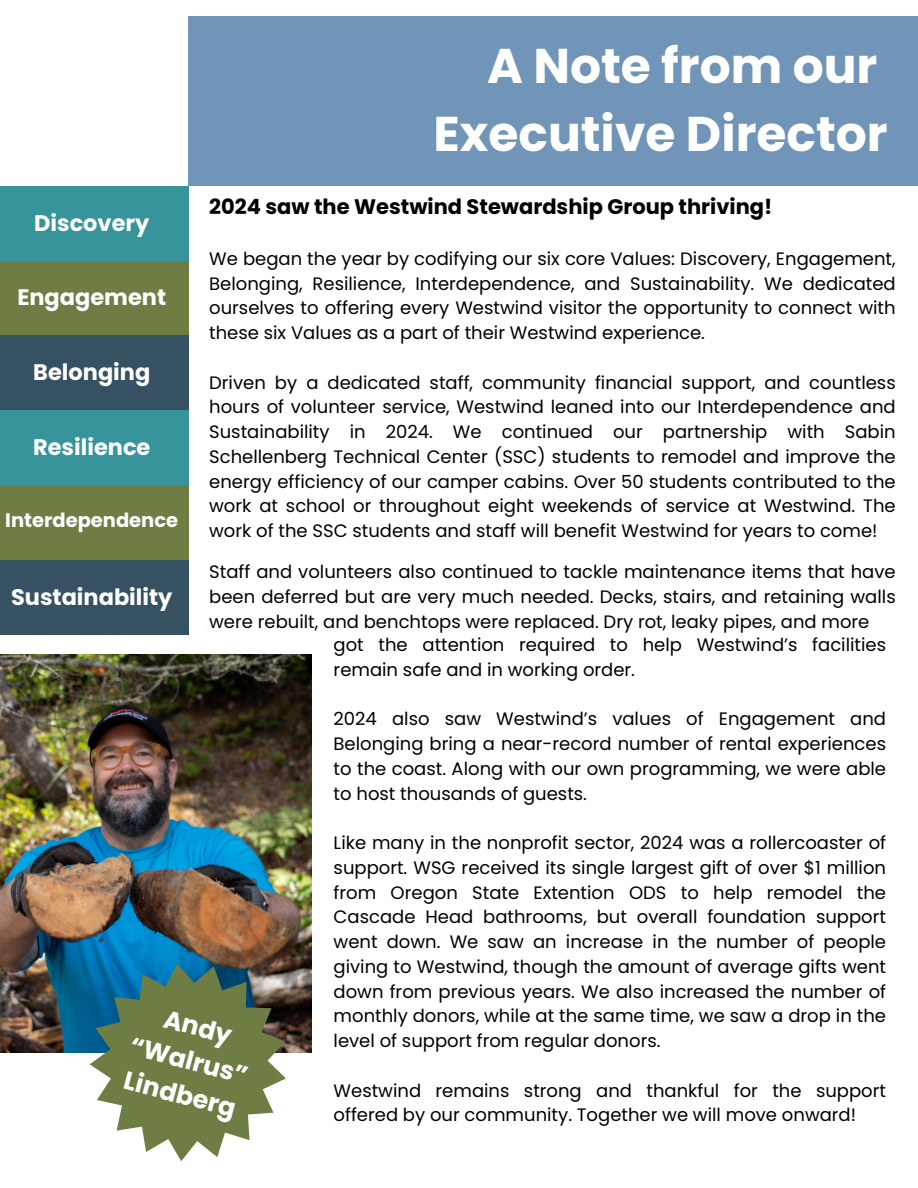
<style>
.page{position:relative;width:918px;height:1188px;background:#fff}
.page>*{position:absolute;margin:0;border:0;box-sizing:border-box;transform-origin:0 0}
.t1{font:700 48.75px/67.5px "Poppins";color:#fff;text-align:right}
.t2{font:700 25.35px/35px "Poppins";color:#fff;text-align:center}
.t3{font:700 22.5px "Poppins";color:#fff}
.t4{font:700 21px "Poppins";color:#000}
.t5{font:700 19.5px "Poppins";color:#fff}
.t6{font:18px/24.8px "Poppins";color:#000;text-align:justify}
</style>
<div class="page">
<img style="left:0;top:654px;width:312px;height:398px">
<svg style="left:90px;top:964px;width:196px;height:197px"></svg>
<div style="left:189px;top:17px;width:729px;height:169px;background:#7095b8"></div>
<div style="left:0;top:485px;width:189px;height:75px;background:#6d7d44"></div>
<div style="left:0;top:186px;width:189px;height:75px;background:#36949a"></div>
<div style="left:0;top:261px;width:189px;height:75px;background:#6d7d44"></div>
<div style="left:0;top:336px;width:189px;height:74px;background:#365161"></div>
<div style="left:0;top:410px;width:189px;height:75px;background:#36949a"></div>
<div style="left:0;top:560px;width:189px;height:75px;background:#365161"></div>
<h3 class="t1" style="left:433px;top:32px;width:456px">A Note from our<br>Executive Director</h3>
<p class="t4" style="left:209px;top:192px;width:565px">2024 saw the Westwind Stewardship Group thriving!</p>
<p class="t6" style="left:209px;top:246px;width:688px">We began the year by codifying our six core Values: Discovery, Engagement, Belonging, Resilience, Interdependence, and Sustainability. We dedicated ourselves to offering every Westwind visitor the opportunity to connect with these six Values as a part of their Westwind experience.</p>
<p class="t6" style="left:209px;top:370px;width:688px">Driven by a dedicated staff, community financial support, and countless hours of volunteer service, Westwind leaned into our Interdependence and Sustainability in 2024. We continued our partnership with Sabin Schellenberg Technical Center (SSC) students to remodel and improve the energy efficiency of our camper cabins. Over 50 students contributed to the work at school or throughout eight weekends of service at Westwind. The work of the SSC students and staff will benefit Westwind for years to come!</p>
<p class="t6" style="left:209px;top:560px;width:688px">Staff and volunteers also continued to tackle maintenance items that have been deferred but are very much needed. Decks, stairs, and retaining walls were rebuilt, and benchtops were replaced. Dry rot, leaky pipes, and more</p>
<p class="t6" style="left:334px;top:633px;width:554px">got the attention required to help Westwind’s facilities remain safe and in working order.</p>
<p class="t6" style="left:334px;top:707px;width:554px">2024 also saw Westwind’s values of Engagement and Belonging bring a near-record number of rental experiences to the coast. Along with our own programming, we were able to host thousands of guests.</p>
<p class="t6" style="left:334px;top:831px;width:554px">Like many in the nonprofit sector, 2024 was a rollercoaster of support. WSG received its single largest gift of over $1 million from Oregon State Extention ODS to help remodel the Cascade Head bathrooms, but overall foundation support went down. We saw an increase in the number of people giving to Westwind, though the amount of average gifts went down from previous years. We also increased the number of monthly donors, while at the same time, we saw a drop in the level of support from regular donors.</p>
<p class="t6" style="left:334px;top:1078px;width:554px">Westwind remains strong and thankful for the support offered by our community. Together we will move onward!</p>
<h3 class="t3" style="left:34px;top:207px;width:117px">Discovery</h3>
<h3 class="t3" style="left:17px;top:282px;width:150px">Engagement</h3>
<h3 class="t3" style="left:33px;top:357px;width:119px">Belonging</h3>
<h4 class="t3" style="left:33px;top:432px;width:119px">Resilience</h4>
<h3 class="t5" style="left:5px;top:506px;width:174px">Interdependence</h3>
<h3 class="t3" style="left:11px;top:581px;width:163px">Sustainability</h3>
<h1 class="t2" style="left:144px;top:994px;width:122px;rotate:15deg">Andy “Walrus”<br>Lindberg</h1>
</div>
